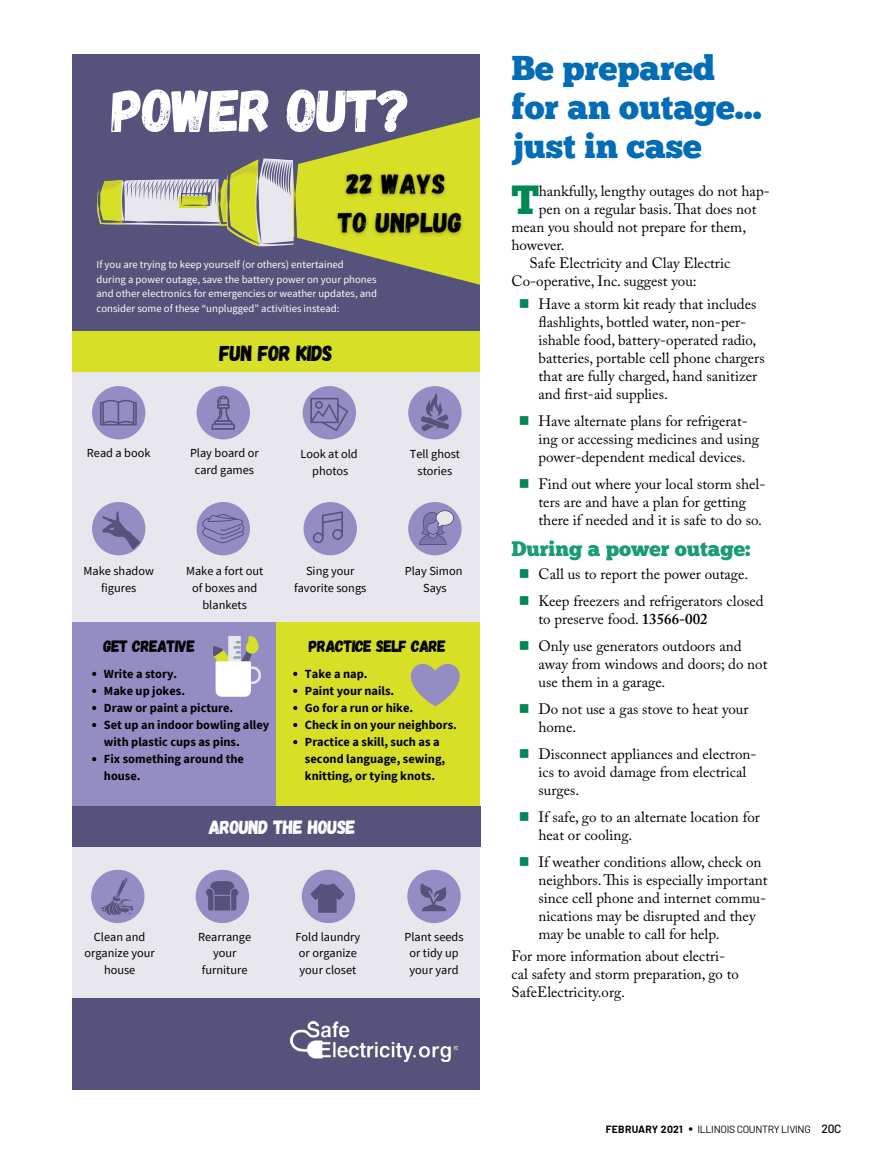
<style>
.page{position:relative;width:878px;height:1161px;background:#fff}
.page>*{position:absolute;margin:0;border:0;box-sizing:border-box;transform-origin:0 0}
.t1{font:60.15px "Gagalin";letter-spacing:-.025em;color:#fff}
.t2{font:40.8px "Chunk Five";color:#008752}
.t3{font:34.5px/39px "Chunk Five";color:#036cb6}
.t4{font:21.9px "Gagalin";letter-spacing:-.025em;color:#000}
.t5{font:21px "Chunk Five";color:#189c73}
.t6{font:19.2px "Gagalin";letter-spacing:-.025em;color:#fff}
.t7{font:16.35px "Gagalin";letter-spacing:-.025em;color:#000}
.t8{font:15px/18px "Adobe Caslon Pro";color:#000}
.t9{font:700 12.45px/17.1px "Source Sans Pro";color:#000}
.t10{font:12.3px/17px "Source Sans Pro";color:#000;text-align:center}
.t11{font:10.65px/14.5px "Source Sans Pro";color:#fff}
.t12{font:10.5px "Barlow";letter-spacing:-.03em;color:#000}
.s1{color:#008752}
.s2{font-weight:600}
.s3{font-weight:700}
.s4{font-size:15px}
.s5{font-weight:500;font-size:12px}
</style>
<div class="page">
<div style="left:72px;top:54px;width:408px;height:277px;background:#55527b"></div>
<svg style="left:299px;top:117px;width:181px;height:168px;fill:#d7df27"></svg>
<div style="left:72px;top:331px;width:408px;height:291px;background:#e8e7ed"></div>
<div style="left:72px;top:806px;width:408px;height:193px;background:#e8e7ed"></div>
<div style="left:72px;top:622px;width:205px;height:184px;background:#938dc4"></div>
<div style="left:276px;top:622px;width:204px;height:184px;background:#d7df27"></div>
<div style="left:303px;top:502px;width:54px;height:53px;background:#938dc4;border-radius:50%"></div>
<div style="left:408px;top:502px;width:53px;height:53px;background:#938dc4;border-radius:50%"></div>
<div style="left:92px;top:502px;width:53px;height:53px;background:#938dc4;border-radius:50%"></div>
<div style="left:196px;top:502px;width:54px;height:53px;background:#938dc4;border-radius:50%"></div>
<svg style="left:97px;top:158px;width:202px;height:89px"></svg>
<div style="left:92px;top:386px;width:53px;height:53px;background:#938dc4;border-radius:50%"></div>
<svg style="left:100px;top:400px;width:37px;height:25px"></svg>
<div style="left:196px;top:386px;width:54px;height:53px;background:#938dc4;border-radius:50%"></div>
<div style="left:302px;top:386px;width:54px;height:53px;background:#938dc4;border-radius:50%"></div>
<div style="left:408px;top:386px;width:53px;height:53px;background:#938dc4;border-radius:50%"></div>
<svg style="left:310px;top:398px;width:38px;height:33px"></svg>
<svg style="left:212px;top:396px;width:23px;height:34px"></svg>
<svg style="left:102px;top:511px;width:39px;height:39px"></svg>
<svg style="left:202px;top:514px;width:42px;height:29px"></svg>
<svg style="left:419px;top:510px;width:35px;height:35px"></svg>
<svg style="left:293px;top:672px;width:4px;height:4px"></svg>
<svg style="left:293px;top:689px;width:4px;height:4px"></svg>
<svg style="left:293px;top:706px;width:4px;height:4px"></svg>
<svg style="left:293px;top:723px;width:4px;height:4px"></svg>
<svg style="left:293px;top:740px;width:4px;height:4px"></svg>
<svg style="left:411px;top:664px;width:48px;height:42px"></svg>
<svg style="left:213px;top:636px;width:48px;height:61px"></svg>
<svg style="left:313px;top:511px;width:30px;height:32px"></svg>
<div style="left:91px;top:870px;width:53px;height:53px;background:#938dc4;border-radius:50%"></div>
<div style="left:196px;top:870px;width:53px;height:53px;background:#938dc4;border-radius:50%"></div>
<div style="left:302px;top:870px;width:53px;height:53px;background:#938dc4;border-radius:50%"></div>
<div style="left:407px;top:870px;width:53px;height:53px;background:#938dc4;border-radius:50%"></div>
<svg style="left:206px;top:881px;width:32px;height:30px"></svg>
<svg style="left:420px;top:884px;width:27px;height:27px"></svg>
<svg style="left:100px;top:878px;width:34px;height:37px"></svg>
<svg style="left:421px;top:393px;width:28px;height:38px"></svg>
<div style="left:72px;top:998px;width:408px;height:91px;background:#55527b"></div>
<img style="left:290px;top:1021px;width:167px;height:40px">
<svg style="left:310px;top:884px;width:34px;height:29px"></svg>
<div style="left:72px;top:331px;width:408px;height:41px;background:#d7df27"></div>
<svg style="left:92px;top:672px;width:4px;height:4px"></svg>
<svg style="left:92px;top:689px;width:4px;height:4px"></svg>
<svg style="left:92px;top:706px;width:4px;height:4px"></svg>
<svg style="left:92px;top:723px;width:4px;height:4px"></svg>
<svg style="left:92px;top:757px;width:4px;height:4px"></svg>
<img style="left:322px;top:158px;width:147px;height:88px">
<div style="left:72px;top:806px;width:408px;height:41px;background:#55527b"></div>
<h1 class="t1" style="left:112px;top:74px;width:300px">POWER OUT?</h1>
<p class="t11" style="left:96px;top:257px;width:282px">If you are trying to keep yourself (or others) entertained<br>during a power outage, save the battery power on your phones and other electronics for emergencies or weather updates, and consider some of these “unplugged” activities instead:</p>
<h3 class="t4" style="left:219px;top:340px;width:115px">FUN FOR KIDS</h3>
<p class="t10" style="left:87px;top:444px;width:65px">Read a book</p>
<p class="t10" style="left:190px;top:444px;width:70px">Play board or card games</p>
<p class="t10" style="left:300px;top:445px;width:59px">Look at old photos</p>
<p class="t10" style="left:410px;top:445px;width:52px">Tell ghost stories</p>
<p class="t10" style="left:186px;top:562px;width:79px">Make a fort out of boxes and blankets</p>
<p class="t10" style="left:84px;top:562px;width:72px">Make shadow figures</p>
<p class="t10" style="left:294px;top:562px;width:74px">Sing your favorite songs</p>
<p class="t10" style="left:405px;top:562px;width:59px">Play Simon<br>Says</p>
<p class="t7" style="left:104px;top:636px;width:93px">GET CREATIVE</p>
<p class="t7" style="left:309px;top:636px;width:138px">PRACTICE SELF CARE</p>
<p class="t9" style="left:104px;top:665px;width:167px">Write a story.<br>Make up jokes.<br>Draw or paint a picture.<br>Set up an indoor bowling alley with plastic cups as pins.<br>Fix something around the house.</p>
<p class="t9" style="left:305px;top:665px;width:153px">Take a nap.<br>Paint your nails.<br>Go for a run or hike.<br>Check in on your neighbors.<br>Practice a skill, such as a second language, sewing, knitting, or tying knots.</p>
<p class="t6" style="left:209px;top:816px;width:148px">AROUND THE HOUSE</p>
<p class="t10" style="left:84px;top:928px;width:72px">Clean and organize your house</p>
<p class="t10" style="left:198px;top:928px;width:55px">Rearrange your furniture</p>
<p class="t10" style="left:295px;top:928px;width:66px;text-align:left">Fold laundry or organize your closet</p>
<p class="t10" style="left:404px;top:928px;width:61px">Plant seeds or tidy up your yard</p>
<h3 class="t3" style="left:511px;top:51px;width:251px">Be prepared for an outage... just in case</h3>
<h2 class="t2" style="left:511px;top:181px;width:29px">T</h2>
<p class="t8" style="left:539px;top:182px;width:232px">hankfully, lengthy outages do not hap-</p>
<p class="t8" style="left:539px;top:200px;width:219px">pen on a regular basis. That does not</p>
<p class="t8" style="left:511px;top:218px;width:236px">mean you should not prepare for them,</p>
<p class="t8" style="left:511px;top:236px;width:55px">however.</p>
<p class="t8" style="left:529px;top:254px;width:202px">Safe Electricity and Clay Electric</p>
<p class="t8" style="left:511px;top:272px;width:187px">Co-operative, Inc. suggest you:</p>
<p class="t8" style="left:538px;top:295px;width:228px;text-indent:-20px"><span class="s1">■</span> Have a storm kit ready that includes flashlights, bottled water, non-per&shy;ishable food, battery-operated radio, batteries, portable cell phone chargers that are fully charged, hand sanitizer and first-aid supplies.</p>
<p class="t8" style="left:538px;top:412px;width:222px;text-indent:-20px"><span class="s1">■</span> Have alternate plans for refrigerat&shy;ing or accessing medicines and using power-dependent medical devices.</p>
<p class="t8" style="left:538px;top:475px;width:228px;text-indent:-20px"><span class="s1">■</span> Find out where your local storm shel&shy;ters are and have a plan for getting there if needed and it is safe to do so.</p>
<h3 class="t5" style="left:511px;top:539px;width:240px">During a power outage:</h3>
<p class="t8" style="left:519px;top:565px;width:231px"><span class="s1">■</span> Call us to report the power outage.</p>
<p class="t8" style="left:538px;top:592px;width:227px;text-indent:-20px"><span class="s1">■</span> Keep freezers and refrigerators closed to preserve food. <span class="s2">13566-002</span></p>
<p class="t8" style="left:538px;top:637px;width:230px;text-indent:-20px"><span class="s1">■</span> Only use generators outdoors and away from windows and doors; do not use them in a garage.</p>
<p class="t8" style="left:538px;top:700px;width:212px;text-indent:-20px"><span class="s1">■</span> Do not use a gas stove to heat your home.</p>
<p class="t8" style="left:538px;top:745px;width:219px;text-indent:-20px"><span class="s1">■</span> Disconnect appliances and electron&shy;ics to avoid damage from electrical surges.</p>
<p class="t8" style="left:538px;top:808px;width:223px;text-indent:-20px"><span class="s1">■</span> If safe, go to an alternate location for heat or cooling.</p>
<p class="t8" style="left:538px;top:853px;width:230px;text-indent:-20px"><span class="s1">■</span> If weather conditions allow, check on neighbors. This is especially important since cell phone and internet commu&shy;nications may be disrupted and they may be unable to call for help.</p>
<p class="t8" style="left:511px;top:947px;width:229px">For more information about electri&shy;cal safety and storm preparation, go to<br>SafeElectricity.org.</p>
<p class="t12" style="left:606px;top:1123px;width:237px"><span class="s3">FEBRUARY 2021</span> <span class="s4">•</span> ILLINOIS COUNTRY LIVING <span class="s5">20c</span></p>
</div>
